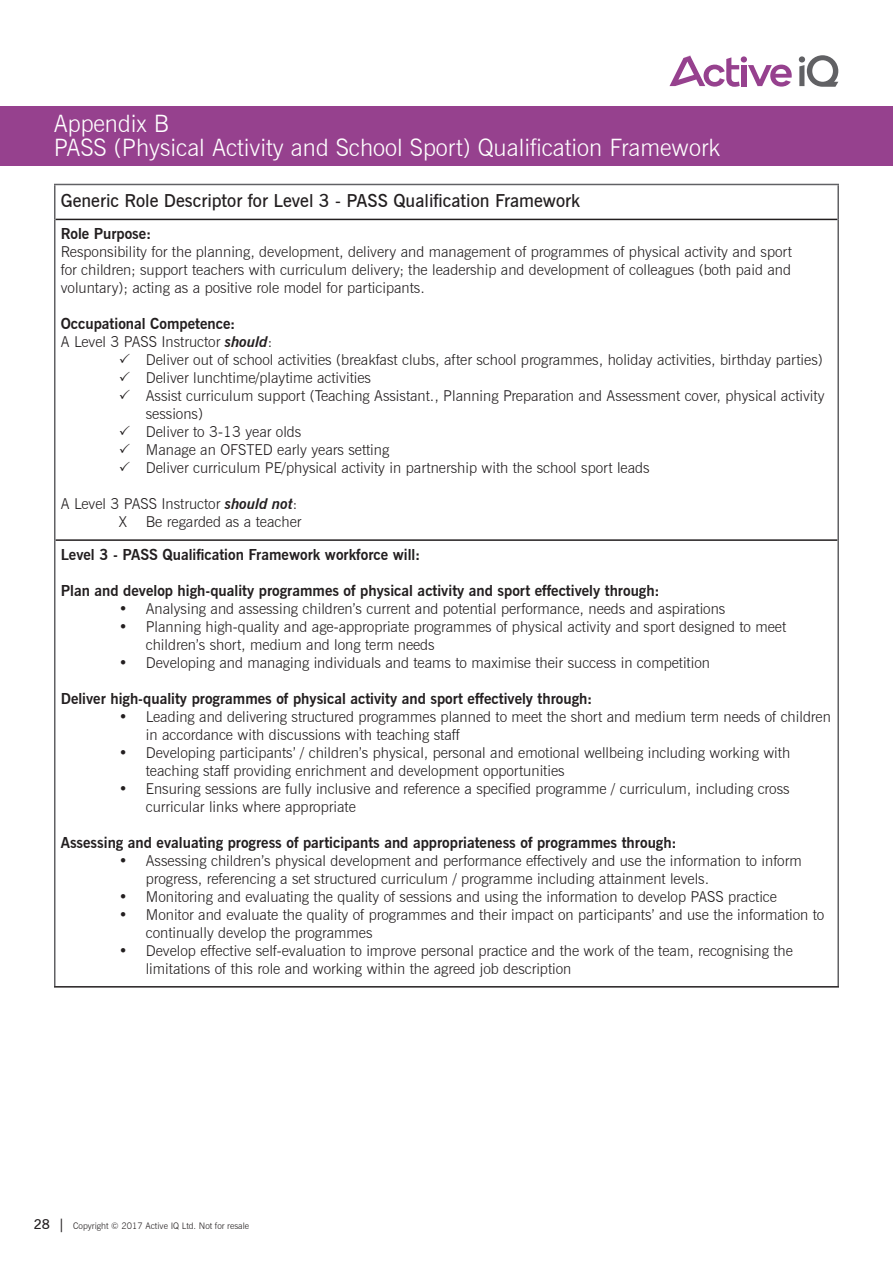
<style>
.page{position:relative;width:893px;height:1263px;background:#fff}
.page>*{position:absolute;margin:0;border:0;box-sizing:border-box;transform-origin:0 0}
.t1{font:300 24px "News Gothic BT";color:#fff}
.Sub_heads{font:600 18px "News Gothic BT";color:#231f20}
.Table_body{font:300 15px/18px "News Gothic BT";color:#231f20}
.Table_bullets{font:300 15px/18px "News Gothic BT";color:#231f20}
.Table_body-2{font:700 15px "News Gothic BT";color:#231f20}
.t2{font:300 9px "News Gothic BT";color:#231f20}
.s1{font-weight:700;font-style:italic}
.s2{font-weight:600;font-size:13.5px}
</style>
<div class="page">
<div style="left:0;top:106px;width:893px;height:60px;background:#96418e"></div>
<div style="left:741px;top:65px;width:5px;height:21px;background:#96418e"></div>
<svg style="left:748px;top:65px;width:44px;height:22px"></svg>
<div style="left:741px;top:56px;width:6px;height:7px;background:#96418e;border-radius:50%"></div>
<svg style="left:799px;top:55px;width:39px;height:32px"></svg>
<svg style="left:669px;top:56px;width:71px;height:31px"></svg>
<hr style="left:56px;top:219px;width:781px;height:1px;background:#231f20">
<hr style="left:56px;top:539px;width:781px;height:2px;background:#231f20">
<hr style="left:54px;top:986px;width:785px;height:1px;background:#231f20">
<hr style="left:54px;top:185px;width:2px;height:34px;background:#616164">
<hr style="left:54px;top:184px;width:785px;height:1px;background:#616164">
<hr style="left:837px;top:185px;width:2px;height:34px;background:#616164">
<hr style="left:54px;top:219px;width:2px;height:321px;background:#616164">
<hr style="left:54px;top:540px;width:2px;height:446px;background:#616164">
<hr style="left:837px;top:219px;width:2px;height:321px;background:#616164">
<hr style="left:837px;top:540px;width:2px;height:446px;background:#616164">
<p class="t1" style="left:54px;top:109px;width:117px">Appendix B</p>
<p class="t1" style="left:54px;top:133px;width:668px">PASS (Physical Activity and School Sport) Qualification Framework</p>
<p class="Sub_heads" style="left:61px;top:189px;width:521px">Generic Role Descriptor for Level 3 - PASS Qualification Framework</p>
<p class="Table_body-2" style="left:61px;top:225px;width:92px">Role Purpose:</p>
<p class="Table_body" style="left:61px;top:243px;width:733px;text-align:justify">Responsibility for the planning, development, delivery and management of programmes of physical activity and sport for children; support teachers with curriculum delivery; the leadership and development of colleagues (both paid and voluntary); acting as a positive role model for participants.</p>
<p class="Table_body-2" style="left:61px;top:315px;width:176px">Occupational Competence:</p>
<p class="Table_body" style="left:61px;top:333px;width:213px">A Level 3 PASS Instructor <span class="s1">should</span>:</p>
<p class="Table_bullets" style="left:146px;top:351px;width:678px">Deliver out of school activities (breakfast clubs, after school programmes, holiday activities, birthday parties)</p>
<p class="Table_bullets" style="left:146px;top:369px;width:227px">Deliver lunchtime/playtime activities</p>
<p class="Table_bullets" style="left:146px;top:387px;width:680px">Assist curriculum support (Teaching Assistant., Planning Preparation and Assessment cover, physical activity sessions)</p>
<p class="Table_bullets" style="left:146px;top:423px;width:157px">Deliver to 3-13 year olds</p>
<p class="Table_bullets" style="left:146px;top:441px;width:245px">Manage an OFSTED early years setting</p>
<p class="Table_bullets" style="left:146px;top:459px;width:505px">Deliver curriculum PE/physical activity in partnership with the school sport leads</p>
<p class="Table_body" style="left:61px;top:495px;width:238px">A Level 3 PASS Instructor <span class="s1">should not</span>:</p>
<p class="Table_bullets" style="left:119px;top:513px;width:10px">X</p>
<p class="Table_bullets" style="left:146px;top:513px;width:157px">Be regarded as a teacher</p>
<p class="Table_body-2" style="left:61px;top:546px;width:361px">Level 3 - PASS Qualification Framework workforce will:</p>
<p class="Table_body-2" style="left:61px;top:582px;width:600px">Plan and develop high-quality programmes of physical activity and sport effectively through:</p>
<p class="Table_body" style="left:119px;top:600px;width:608px">• Analysing and assessing children’s current and potential performance, needs and aspirations</p>
<p class="Table_body" style="left:146px;top:618px;width:642px;text-indent:-27px">• Planning high-quality and age-appropriate programmes of physical activity and sport designed to meet children’s short, medium and long term needs</p>
<p class="Table_body" style="left:119px;top:654px;width:593px">• Developing and managing individuals and teams to maximise their success in competition</p>
<p class="Table_body-2" style="left:61px;top:690px;width:533px">Deliver high-quality programmes of physical activity and sport effectively through:</p>
<p class="Table_body" style="left:146px;top:708px;width:687px;text-indent:-27px">• Leading and delivering structured programmes planned to meet the short and medium term needs of children in accordance with discussions with teaching staff</p>
<p class="Table_body" style="left:146px;top:744px;width:646px;text-indent:-27px">• Developing participants’ / children’s physical, personal and emotional wellbeing including working with teaching staff providing enrichment and development opportunities</p>
<p class="Table_body" style="left:146px;top:780px;width:645px;text-indent:-27px">• Ensuring sessions are fully inclusive and reference a specified programme / curriculum, including cross curricular links where appropriate</p>
<p class="Table_body-2" style="left:61px;top:834px;width:617px">Assessing and evaluating progress of participants and appropriateness of programmes through:</p>
<p class="Table_body" style="left:146px;top:852px;width:657px;text-indent:-27px">• Assessing children’s physical development and performance effectively and use the information to inform progress, referencing a set structured curriculum / programme including attainment levels.</p>
<p class="Table_body" style="left:119px;top:888px;width:660px">• Monitoring and evaluating the quality of sessions and using the information to develop PASS practice</p>
<p class="Table_body" style="left:146px;top:906px;width:680px;text-indent:-27px">• Monitor and evaluate the quality of programmes and their impact on participants’ and use the information to continually develop the programmes</p>
<p class="Table_body" style="left:146px;top:942px;width:649px;text-indent:-27px">• Develop effective self-evaluation to improve personal practice and the work of the team, recognising the limitations of this role and working within the agreed job description</p>
<p class="t2" style="left:34px;top:1220px;width:217px"><span class="s2">28 |</span> Copyright © 2017 Active IQ Ltd. Not for resale</p>
</div>
